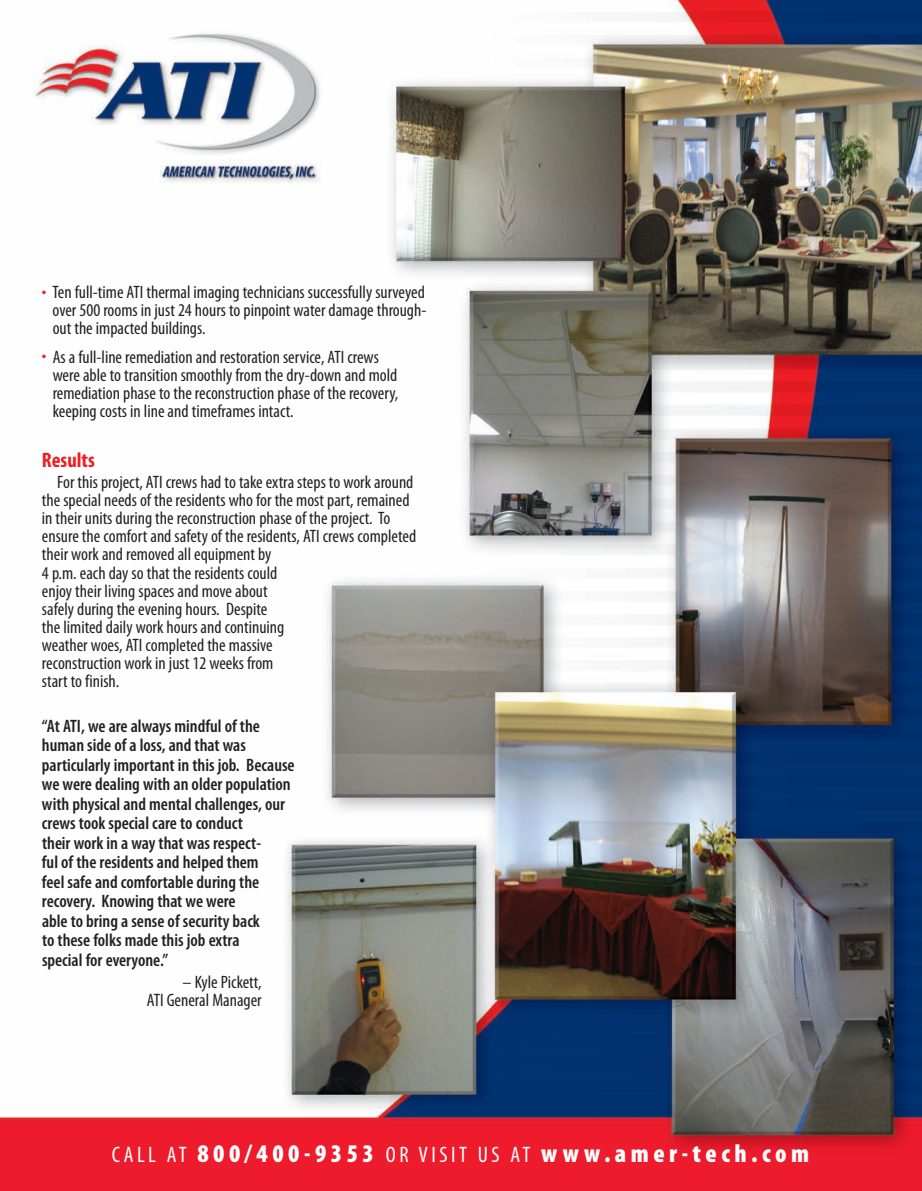
<style>
.page{position:relative;width:922px;height:1191px;background:#fff}
.page>*{position:absolute;margin:0;border:0;box-sizing:border-box;transform-origin:0 0}
.t1{font:900 condensed 25.5px "Myriad Pro";letter-spacing:.175em;color:#fff}
.t2{font:700 condensed 21px "Myriad Pro";color:#ee1d23}
.t3{font:condensed 18px/18px "Myriad Pro";color:#231f20}
.t4{font:600 condensed 18px/19.5px "Myriad Pro";color:#231f20}
.s1{color:#ee1d23}
.s2{font-weight:400;font-size:22.5px}
</style>
<div class="page">
<img style="left:0;top:0;width:922px;height:1190px">
<p class="t3" style="left:53px;top:285px;width:375px;text-align:justify;text-indent:-11px"><span class="s1">•</span> Ten full-time ATI thermal imaging technicians successfully surveyed over 500 rooms in just 24 hours to pinpoint water damage through&shy;out the impacted buildings.</p>
<p class="t3" style="left:53px;top:349px;width:347px;text-indent:-11px"><span class="s1">•</span> As a full-line remediation and restoration service, ATI crews were able to transition smoothly from the dry-down and mold remediation phase to the reconstruction phase of the recovery, keeping costs in line and timeframes intact.</p>
<p class="t2" style="left:42px;top:452px;width:55px">Results</p>
<p class="t3" style="left:42px;top:475px;width:376px;text-indent:15px">For this project, ATI crews had to take extra steps to work around the special needs of the residents who for the most part, remained in their units during the reconstruction phase of the project. To ensure the comfort and safety of the residents, ATI crews completed their work and removed all equipment by<br>4 p.m. each day so that the residents could<br>enjoy their living spaces and move about<br>safely during the evening hours. Despite<br>the limited daily work hours and continuing<br>weather woes, ATI completed the massive<br>reconstruction work in just 12 weeks from<br>start to finish.</p>
<p class="t4" style="left:42px;top:717px;width:254px">“At ATI, we are always mindful of the human side of a loss, and that was particularly important in this job. Because we were dealing with an older population with physical and mental challenges, our crews took special care to conduct<br>their work in a way that was respect-<br>ful of the residents and helped them<br>feel safe and comfortable during the recovery. Knowing that we were<br>able to bring a sense of security back<br>to these folks made this job extra<br>special for everyone.”</p>
<p class="t3" style="left:147px;top:974px;width:116px;text-align:right">– Kyle Pickett,<br>ATI General Manager</p>
<h1 class="t1" style="left:112px;top:1144px;width:699px"><span class="s2">CALL AT</span> 800/400-9353 <span class="s2">OR VISIT US AT</span> www.amer-tech.com</h1>
</div>
